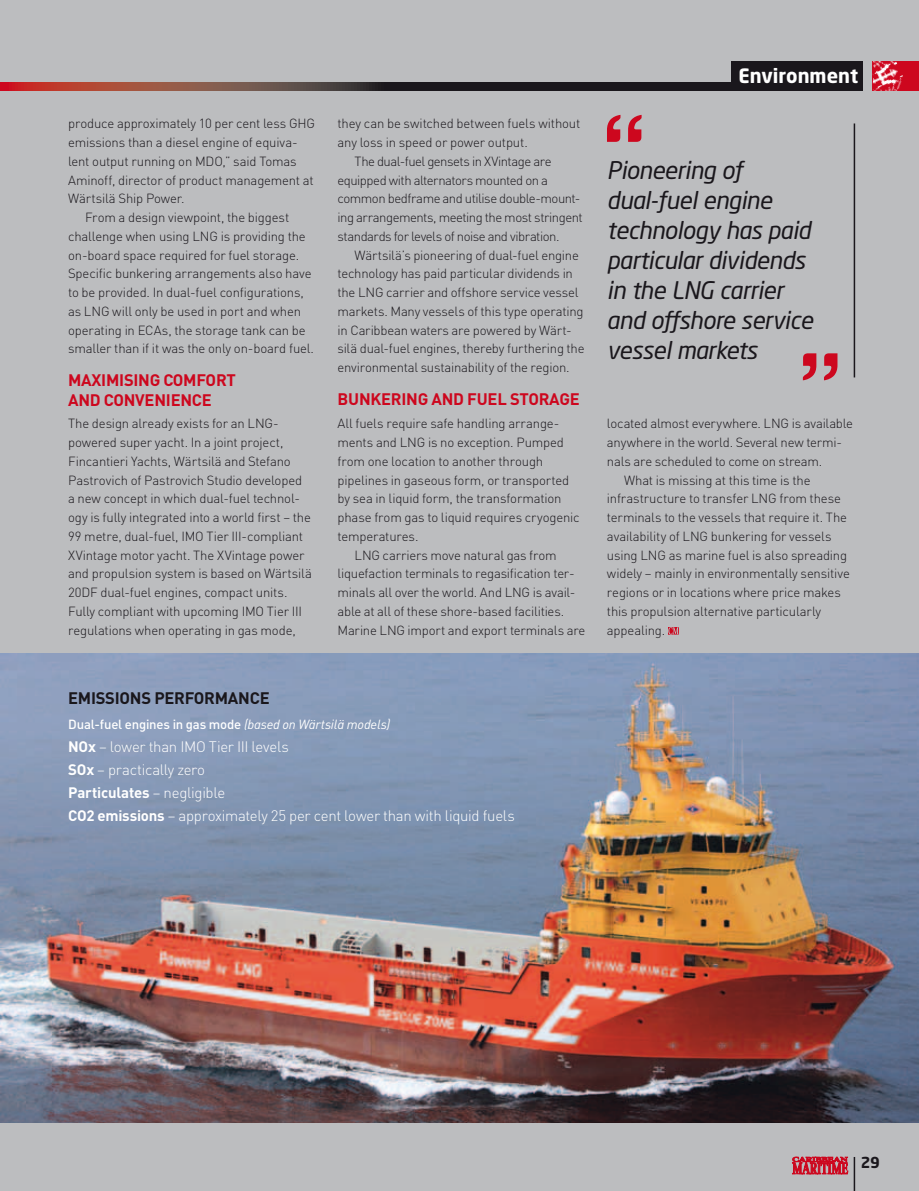
<style>
.page{position:relative;width:919px;height:1191px;background:#fff}
.page>*{position:absolute;margin:0;border:0;box-sizing:border-box;transform-origin:0 0}
.t1{font:italic 24px/30px "Neo Sans Std";letter-spacing:-.02em;color:#1a171c}
.t2{font:700 19.5px "Neo Sans Std";color:#fff}
.t3{font:700 16.5px/19.8px "DIN Pro";letter-spacing:.065em;color:#cd071e}
.t4{font:700 16.5px "DIN Pro";letter-spacing:-.015em;color:#1a171c}
.t5{font:300 15px/23px "DIN Pro";letter-spacing:-.02em;color:#fff}
.t6{font:700 15px "Neo Sans";color:#1a171c}
.t7{font:300 13.2px/18.8px "DIN Pro";letter-spacing:-.015em;color:#1a171c}
.t8{font:300 13.2px "DIN Pro";letter-spacing:-.04em;color:#1a171c}
.t9{font:500 13.2px "DIN Pro";letter-spacing:-.01em;color:#fff}
.t10{font:300 13.2px "DIN Pro";letter-spacing:-.035em;color:#1a171c}
.s1{font-family:"DIN Regular Italic Alt";font-weight:400}
.s2{font-weight:700}
</style>
<div class="page">
<div style="left:1px;top:0;width:917px;height:1191px;background:#bcbdbf"></div>
<div style="left:872px;top:61px;width:46px;height:30px;background:#cd071e"></div>
<img style="left:872px;top:61px;width:31px;height:30px">
<div style="left:731px;top:61px;width:131px;height:30px;background:#1a171c"></div>
<svg style="left:0;top:82px;width:731px;height:9px"></svg>
<img style="left:0;top:653px;width:918px;height:469px">
<hr style="left:853px;top:1157px;width:2px;height:34px;background:#1a171c">
<hr style="left:853px;top:123px;width:2px;height:254px;background:#1a171c">
<svg style="left:802px;top:353px;width:35px;height:27px"></svg>
<svg style="left:607px;top:115px;width:34px;height:27px"></svg>
<svg style="left:668px;top:627px;width:10px;height:7px"></svg>
<svg style="left:792px;top:1156px;width:56px;height:18px"></svg>
<p class="t7" style="left:68px;top:114px;width:248px">produce approximately 10 per cent less GHG</p>
<p class="t7" style="left:68px;top:132px;width:231px">emissions than a diesel engine of equiva-</p>
<p class="t7" style="left:68px;top:151px;width:230px">lent output running on MDO,” said Tomas</p>
<p class="t7" style="left:68px;top:170px;width:247px">Aminoff, director of product management at</p>
<p class="t7" style="left:68px;top:189px;width:118px">Wärtsilä Ship Power.</p>
<p class="t7" style="left:85px;top:207px;width:206px">From a design viewpoint, the biggest</p>
<p class="t7" style="left:68px;top:226px;width:239px">challenge when using LNG is providing the</p>
<p class="t7" style="left:68px;top:245px;width:233px">on-board space required for fuel storage.</p>
<p class="t7" style="left:68px;top:264px;width:245px">Specific bunkering arrangements also have</p>
<p class="t7" style="left:68px;top:282px;width:237px">to be provided. In dual-fuel configurations,</p>
<p class="t7" style="left:68px;top:301px;width:234px">as LNG will only be used in port and when</p>
<p class="t7" style="left:68px;top:320px;width:239px">operating in ECAs, the storage tank can be</p>
<p class="t7" style="left:68px;top:339px;width:247px">smaller than if it was the only on-board fuel.</p>
<p class="t3" style="left:68px;top:369px;width:166px">MAXIMISING COMFORT<br>AND CONVENIENCE</p>
<p class="t7" style="left:68px;top:414px;width:245px">The design already exists for an LNG&shy;powered super yacht. In a joint project, Fincantieri Yachts, Wärtsilä and Stefano Pastrovich of Pastrovich Studio developed a new concept in which dual-fuel technol&shy;ogy is fully integrated into a world first – the 99 metre, dual-fuel, IMO Tier III-compliant XVintage motor yacht. The XVintage power and propulsion system is based on Wärtsilä 20DF dual-fuel engines, compact units.<br>Fully compliant with upcoming IMO Tier III regulations when operating in gas mode,</p>
<p class="t7" style="left:337px;top:114px;width:244px">they can be switched between fuels without</p>
<p class="t7" style="left:337px;top:132px;width:192px">any loss in speed or power output.</p>
<p class="t8" style="left:354px;top:152px;width:198px">The dual-fuel gensets in XVintage are</p>
<p class="t8" style="left:337px;top:171px;width:212px">equipped with alternators mounted on a</p>
<p class="t10" style="left:337px;top:190px;width:244px">common bedframe and utilise double-mount-</p>
<p class="t8" style="left:337px;top:208px;width:246px">ing arrangements, meeting the most stringent</p>
<p class="t8" style="left:337px;top:227px;width:223px">standards for levels of noise and vibration.</p>
<p class="t7" style="left:354px;top:245px;width:226px">Wärtsilä’s pioneering of dual-fuel engine</p>
<p class="t7" style="left:337px;top:264px;width:237px">technology has paid particular dividends in</p>
<p class="t7" style="left:337px;top:282px;width:243px">the LNG carrier and offshore service vessel</p>
<p class="t7" style="left:337px;top:301px;width:247px">markets. Many vessels of this type operating</p>
<p class="t7" style="left:337px;top:320px;width:235px">in Caribbean waters are powered by Wärt-</p>
<p class="t7" style="left:337px;top:339px;width:248px">silä dual-fuel engines, thereby furthering the</p>
<p class="t7" style="left:337px;top:357px;width:233px">environmental sustainability of the region.</p>
<p class="t3" style="left:337px;top:388px;width:241px">BUNKERING AND FUEL STORAGE</p>
<p class="t7" style="left:337px;top:414px;width:223px">All fuels require safe handling arrange-</p>
<p class="t7" style="left:337px;top:432px;width:228px">ments and LNG is no exception. Pumped</p>
<p class="t7" style="left:337px;top:451px;width:207px">from one location to another through</p>
<p class="t7" style="left:337px;top:470px;width:233px">pipelines in gaseous form, or transported</p>
<p class="t7" style="left:337px;top:489px;width:225px">by sea in liquid form, the transformation</p>
<p class="t7" style="left:337px;top:507px;width:244px">phase from gas to liquid requires cryogenic</p>
<p class="t7" style="left:337px;top:526px;width:82px">temperatures.</p>
<p class="t7" style="left:354px;top:545px;width:203px">LNG carriers move natural gas from</p>
<p class="t7" style="left:337px;top:564px;width:239px">liquefaction terminals to regasification ter-</p>
<p class="t7" style="left:337px;top:582px;width:239px">minals all over the world. And LNG is avail-</p>
<p class="t7" style="left:337px;top:601px;width:228px">able at all of these shore-based facilities.</p>
<p class="t7" style="left:337px;top:620px;width:249px">Marine LNG import and export terminals are</p>
<p class="t4" style="left:68px;top:686px;width:192px">EMISSIONS PERFORMANCE</p>
<p class="t9" style="left:68px;top:714px;width:324px">Dual-fuel engines in gas mode <span class="s1">(based on Wärtsilä models)</span></p>
<p class="t5" style="left:68px;top:734px;width:448px"><span class="s2">NOX</span> – lower than IMO Tier III levels<br><span class="s2">SOX</span> – practically zero<br><span class="s2">PARTICULATES</span> – negligible<br><span class="s2">CO2 EMISSIONS</span> – approximately 25 per cent lower than with liquid fuels</p>
<h2 class="t2" style="left:738px;top:64px;width:121px">Environment</h2>
<h1 class="t1" style="left:607px;top:155px;width:208px">Pioneering of dual-fuel engine technology has paid particular dividends in the LNG carrier and offshore service vessel markets</h1>
<p class="t7" style="left:607px;top:414px;width:248px">located almost everywhere. LNG is available</p>
<p class="t7" style="left:607px;top:432px;width:236px">anywhere in the world. Several new termi-</p>
<p class="t7" style="left:607px;top:451px;width:217px">nals are scheduled to come on stream.</p>
<p class="t7" style="left:624px;top:470px;width:188px">What is missing at this time is the</p>
<p class="t7" style="left:607px;top:489px;width:235px">infrastructure to transfer LNG from these</p>
<p class="t7" style="left:607px;top:507px;width:241px">terminals to the vessels that require it. The</p>
<p class="t7" style="left:607px;top:526px;width:226px">availability of LNG bunkering for vessels</p>
<p class="t7" style="left:607px;top:545px;width:242px">using LNG as marine fuel is also spreading</p>
<p class="t7" style="left:607px;top:564px;width:244px">widely – mainly in environmentally sensitive</p>
<p class="t7" style="left:607px;top:582px;width:235px">regions or in locations where price makes</p>
<p class="t7" style="left:607px;top:601px;width:216px">this propulsion alternative particularly</p>
<p class="t7" style="left:607px;top:620px;width:60px">appealing.</p>
<p class="t6" style="left:860px;top:1156px;width:20px">29</p>
</div>
